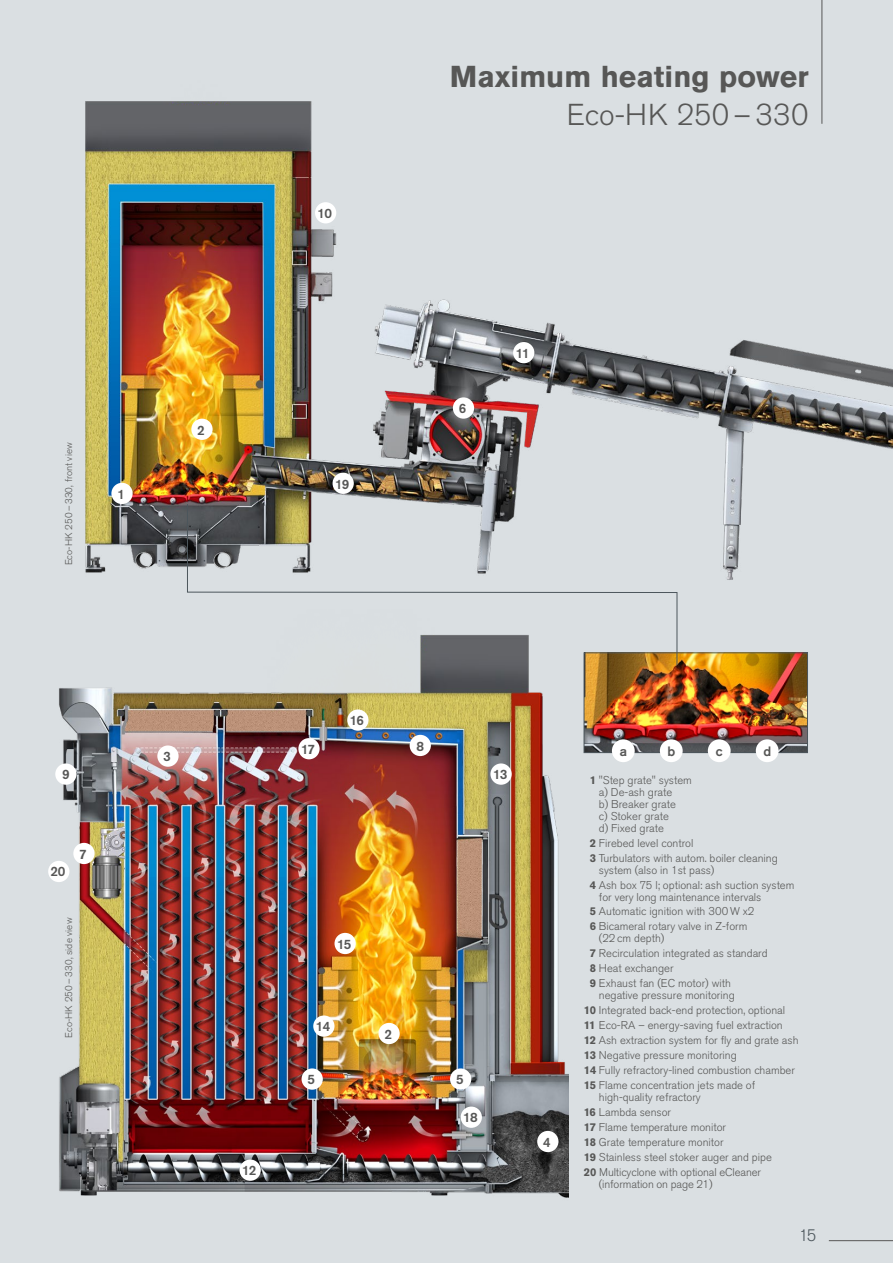
<style>
.page{position:relative;width:893px;height:1263px;background:#dadfe2}
.page>*{position:absolute;margin:0;border:0;box-sizing:border-box;transform-origin:0 0}
.t1{font:30px "Akzidenz Grotesk W1 G Bold";color:#575756}
.t2{font:30px "Akzidenz Grotesk W1 G Light";color:#575756}
.t3{font:16.5px "Akzidenz Grotesk W1 G Light";color:#4c565c}
.t4{font:13.5px "Akzidenz Grotesk W1 G Md";letter-spacing:-.07em;color:#575756}
.t5{font:11.25px/15px "Akzidenz Grotesk W1 G Light";color:#575756}
.t6{font:9.75px "Akzidenz Grotesk W1 G Light";color:#575756}
.s1{font-family:"Akzidenz Grotesk W1 G Bold"}
</style>
<div class="page">
<hr style="left:821px;top:0;width:1px;height:124px;background:#575756">
<img style="left:59px;top:666px;width:510px;height:532px">
<img style="left:85px;top:81px;width:808px;height:499px">
<img style="left:586px;top:654px;width:220px;height:97px">
<div style="left:584px;top:652px;width:224px;height:101px;border:1px solid #4c565c"></div>
<div style="left:315px;top:202px;width:21px;height:21px;background:#fff;border-radius:50%"></div>
<div style="left:191px;top:419px;width:22px;height:21px;background:#fff;border-radius:50%"></div>
<div style="left:333px;top:473px;width:21px;height:21px;background:#fff;border-radius:50%"></div>
<div style="left:513px;top:342px;width:21px;height:21px;background:#fff;border-radius:50%"></div>
<div style="left:453px;top:397px;width:21px;height:22px;background:#fff;border-radius:50%"></div>
<div style="left:111px;top:483px;width:22px;height:21px;background:#fff;border-radius:50%"></div>
<div style="left:461px;top:1106px;width:21px;height:22px;background:#fff;border-radius:50%"></div>
<div style="left:537px;top:1131px;width:21px;height:21px;background:#fff;border-radius:50%"></div>
<div style="left:450px;top:1068px;width:21px;height:22px;background:#fff;border-radius:50%"></div>
<div style="left:378px;top:1023px;width:22px;height:21px;background:#fff;border-radius:50%"></div>
<div style="left:313px;top:1015px;width:21px;height:22px;background:#fff;border-radius:50%"></div>
<div style="left:334px;top:933px;width:22px;height:21px;background:#fff;border-radius:50%"></div>
<div style="left:298px;top:738px;width:22px;height:21px;background:#fff;border-radius:50%"></div>
<div style="left:157px;top:745px;width:22px;height:22px;background:#fff;border-radius:50%"></div>
<div style="left:73px;top:843px;width:22px;height:21px;background:#fff;border-radius:50%"></div>
<div style="left:55px;top:763px;width:22px;height:22px;background:#fff;border-radius:50%"></div>
<div style="left:410px;top:735px;width:21px;height:21px;background:#fff;border-radius:50%"></div>
<div style="left:490px;top:763px;width:22px;height:22px;background:#fff;border-radius:50%"></div>
<div style="left:347px;top:709px;width:22px;height:22px;background:#fff;border-radius:50%"></div>
<div style="left:240px;top:1159px;width:21px;height:22px;background:#fff;border-radius:50%"></div>
<div style="left:302px;top:1068px;width:21px;height:22px;background:#fff;border-radius:50%"></div>
<svg style="left:187px;top:503px;width:491px;height:163px"></svg>
<div style="left:612px;top:739px;width:23px;height:23px;background:#fff;border-radius:50%"></div>
<div style="left:660px;top:739px;width:23px;height:23px;background:#fff;border-radius:50%"></div>
<div style="left:708px;top:739px;width:23px;height:23px;background:#fff;border-radius:50%"></div>
<div style="left:756px;top:739px;width:23px;height:23px;background:#fff;border-radius:50%"></div>
<div style="left:48px;top:861px;width:21px;height:21px;background:#fff;border-radius:50%"></div>
<hr style="left:829px;top:1240px;width:64px;height:1px;background:#575756">
<p class="t6" style="left:62px;top:565px;width:124px;rotate:-90deg">Eco-HK 250 – 330, front view</p>
<p class="t4" style="left:117px;top:485px;width:9px">1</p>
<p class="t4" style="left:197px;top:421px;width:9px">2</p>
<p class="t4" style="left:318px;top:205px;width:16px">10</p>
<p class="t4" style="left:335px;top:475px;width:16px">19</p>
<h1 class="t1" style="left:450px;top:57px;width:360px">Maximum heating power</h1>
<h1 class="t2" style="left:567px;top:95px;width:243px">Eco-HK 250 – 330</h1>
<p class="t4" style="left:459px;top:400px;width:9px">6</p>
<p class="t4" style="left:516px;top:344px;width:15px">11</p>
<p class="t4" style="left:62px;top:766px;width:9px">9</p>
<p class="t4" style="left:50px;top:862px;width:17px">20</p>
<p class="t4" style="left:79px;top:845px;width:9px">7</p>
<p class="t6" style="left:62px;top:1038px;width:122px;rotate:-90deg">Eco-HK 250 – 330, side view</p>
<p class="t4" style="left:163px;top:748px;width:9px">3</p>
<p class="t4" style="left:242px;top:1162px;width:16px">12</p>
<p class="t4" style="left:301px;top:740px;width:16px">17</p>
<p class="t4" style="left:350px;top:712px;width:16px">16</p>
<p class="t4" style="left:417px;top:737px;width:9px">8</p>
<p class="t4" style="left:493px;top:766px;width:16px">13</p>
<p class="t4" style="left:337px;top:935px;width:16px">15</p>
<p class="t4" style="left:316px;top:1018px;width:16px">14</p>
<p class="t4" style="left:307px;top:1071px;width:9px">5</p>
<p class="t4" style="left:384px;top:1025px;width:9px">2</p>
<p class="t4" style="left:456px;top:1071px;width:9px">5</p>
<p class="t4" style="left:463px;top:1109px;width:16px">18</p>
<p class="t4" style="left:543px;top:1133px;width:9px">4</p>
<p class="t4" style="left:620px;top:742px;width:9px">a</p>
<p class="t4" style="left:667px;top:742px;width:9px">b</p>
<p class="t4" style="left:716px;top:742px;width:8px">c</p>
<p class="t4" style="left:763px;top:742px;width:9px">d</p>
<p class="t5" style="left:599px;top:774px;width:95px;line-height:12px;text-indent:-9px"><span class="s1">1</span> "Step grate" system a) De-ash grate<br>b) Breaker grate<br>c) Stoker grate<br>d) Fixed grate</p>
<p class="t5" style="left:590px;top:835px;width:190px"><span class="s1">2</span> Firebed level control<br><span class="s1">3</span> Turbulators with autom. boiler cleaning</p>
<p class="t5" style="left:590px;top:862px;width:206px;text-indent:9px">system (also in 1st pass)<br><span class="s1">4</span> Ash box 75 l; optional: ash suction system</p>
<p class="t5" style="left:590px;top:889px;width:173px;text-indent:9px">for very long maintenance intervals<br><span class="s1">5</span> Automatic ignition with 300 W x2<br><span class="s1">6</span> Bicameral rotary valve in Z-form</p>
<p class="t5" style="left:590px;top:931px;width:180px;text-indent:9px">(22 cm depth)<br><span class="s1">7</span> Recirculation integrated as standard<br><span class="s1">8</span> Heat exchanger<br><span class="s1">9</span> Exhaust fan (EC motor) with</p>
<p class="t5" style="left:584px;top:988px;width:216px;text-indent:15px">negative pressure monitoring<br><span class="s1">10</span> Integrated back-end protection, optional <span class="s1">11</span> Eco-RA – energy-saving fuel extraction<br><span class="s1">12</span> Ash extraction system for fly and grate ash <span class="s1">13</span> Negative pressure monitoring<br><span class="s1">14</span> Fully refractory-lined combustion chamber <span class="s1">15</span> Flame concentration jets made of</p>
<p class="t5" style="left:584px;top:1090px;width:189px;text-indent:15px">high-quality refractory<br><span class="s1">16</span> Lambda sensor<br><span class="s1">17</span> Flame temperature monitor<br><span class="s1">18</span> Grate temperature monitor<br><span class="s1">19</span> Stainless steel stoker auger and pipe<br><span class="s1">20</span> Multicyclone with optional eCleaner</p>
<p class="t5" style="left:599px;top:1177px;width:115px">(information on page 21)</p>
<h2 class="t3" style="left:799px;top:1225px;width:19px">15</h2>
</div>
